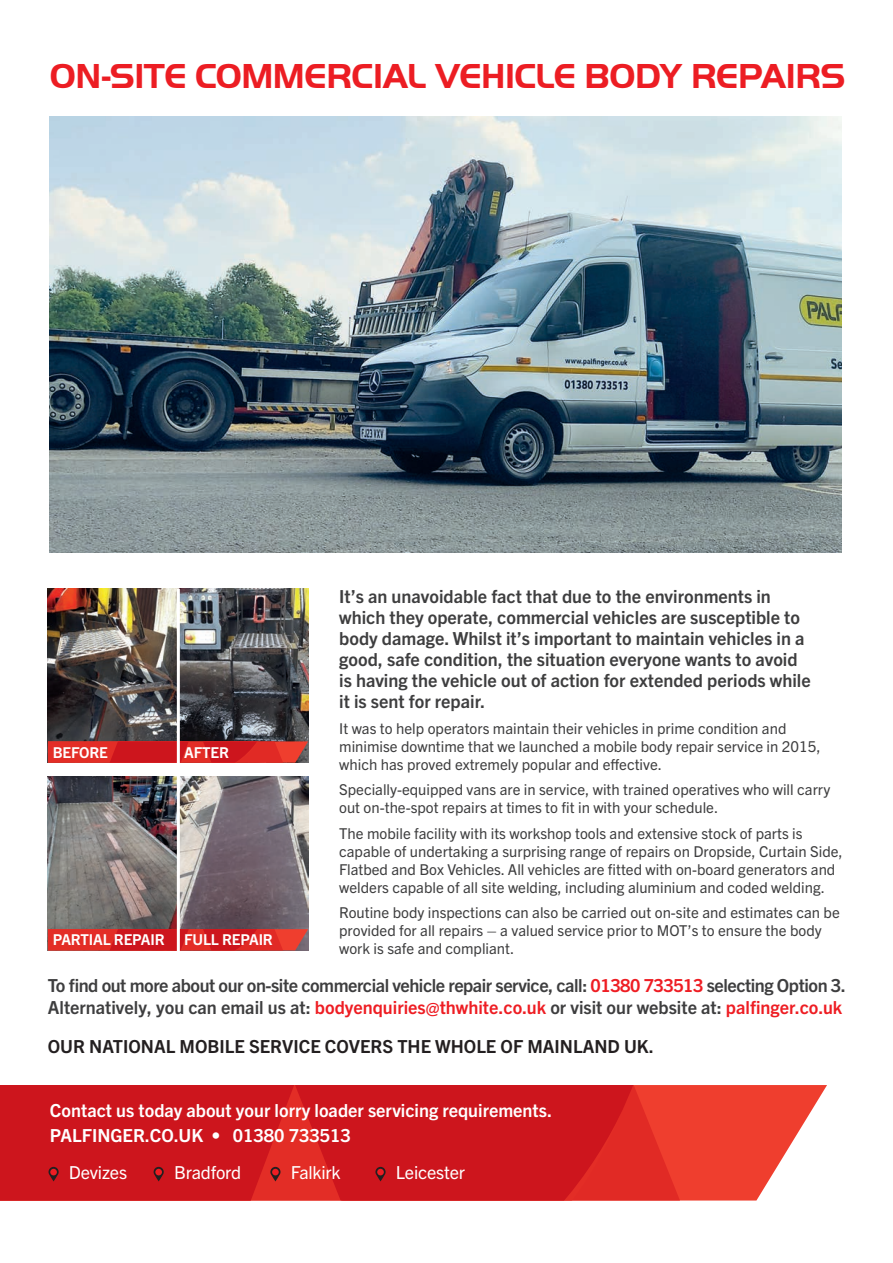
<style>
.page{position:relative;width:893px;height:1263px;background:#fff}
.page>*{position:absolute;margin:0;border:0;box-sizing:border-box;transform-origin:0 0}
._01_Headline_Palf_29{font:700 36px "Handel Got D";letter-spacing:-.015em;color:#ec1d23}
.t1{font:700 18px/21px "Trade Gothic Next LT Pro";color:#3e3e3f}
.t2{font:700 18px/21.6px "Trade Gothic Next LT Pro";letter-spacing:-.025em;color:#3e3e3f}
.t3{font:700 18px "Trade Gothic Next LT Pro";color:#fff}
.t4{font:700 18px "Trade Gothic Next LT Pro";color:#231f20}
.t5{font:17.85px "Trade Gothic Next LT Pro";letter-spacing:-.01em;color:#fff}
.t6{font:15px/18px "Trade Gothic Next LT Pro";color:#3e3e3f}
.t7{font:700 15px "Trade Gothic Next LT Pro";letter-spacing:-.01em;color:#fff}
.s1{color:#ee1d23}
</style>
<div class="page">
<svg style="left:680px;top:1085px;width:147px;height:115px;fill:#ef3e2e"></svg>
<img style="left:50px;top:117px;width:792px;height:436px">
<svg style="left:0;top:1085px;width:680px;height:115px;background:#d0191e"></svg>
<div style="left:377px;top:1169px;width:7px;height:6px;background:#ee1d23;border-radius:50%"></div>
<img style="left:48px;top:776px;width:261px;height:174px">
<img style="left:48px;top:589px;width:261px;height:174px">
<svg style="left:48px;top:741px;width:260px;height:22px;background:#d52524"></svg>
<svg style="left:48px;top:929px;width:260px;height:21px;background:#d72524"></svg>
<hr style="left:177px;top:589px;width:3px;height:366px;background:#fff">
<p class="_01_Headline_Palf_29" style="left:50px;top:55px;width:797px">ON-SITE COMMERCIAL VEHICLE BODY REPAIRS</p>
<p class="t1" style="left:339px;top:584px;width:473px">It’s an unavoidable fact that due to the environments in which they operate, commercial vehicles are susceptible to body damage. Whilst it’s important to maintain vehicles in a good, safe condition, the situation everyone wants to avoid is having the vehicle out of action for extended periods while it is sent for repair.</p>
<p class="t6" style="left:339px;top:719px;width:483px">It was to help operators maintain their vehicles in prime condition and minimise downtime that we launched a mobile body repair service in 2015, which has proved extremely popular and effective.</p>
<p class="t6" style="left:339px;top:780px;width:493px">Specially-equipped vans are in service, with trained operatives who will carry out on-the-spot repairs at times to fit in with your schedule.</p>
<p class="t6" style="left:339px;top:823px;width:505px">The mobile facility with its workshop tools and extensive stock of parts is capable of undertaking a surprising range of repairs on Dropside, Curtain Side, Flatbed and Box Vehicles. All vehicles are fitted with on-board generators and welders capable of all site welding, including aluminium and coded welding.</p>
<p class="t6" style="left:339px;top:902px;width:502px">Routine body inspections can also be carried out on-site and estimates can be provided for all repairs – a valued service prior to MOT’s to ensure the body work is safe and compliant.</p>
<p class="t2" style="left:48px;top:973px;width:799px">To find out more about our on-site commercial vehicle repair service, call: <span class="s1">01380 733513</span> selecting Option 3.<br>Alternatively, you can email us at: <span class="s1">bodyenquiries@thwhite.co.uk</span> or visit our website at: <span class="s1">palfinger.co.uk</span></p>
<p class="t4" style="left:48px;top:1034px;width:607px">OUR NATIONAL MOBILE SERVICE COVERS THE WHOLE OF MAINLAND UK.</p>
<p class="t7" style="left:53px;top:742px;width:57px">BEFORE</p>
<p class="t7" style="left:184px;top:742px;width:46px">AFTER</p>
<p class="t7" style="left:53px;top:929px;width:113px">PARTIAL REPAIR</p>
<p class="t7" style="left:184px;top:929px;width:90px">FULL REPAIR</p>
<p class="t3" style="left:50px;top:1097px;width:504px">Contact us today about your lorry loader servicing requirements.</p>
<p class="t3" style="left:50px;top:1123px;width:302px">PALFINGER.CO.UK • 01380 733513</p>
<p class="t5" style="left:69px;top:1160px;width:60px">Devizes</p>
<p class="t5" style="left:174px;top:1160px;width:69px">Bradford</p>
<p class="t5" style="left:291px;top:1160px;width:52px">Falkirk</p>
<p class="t5" style="left:396px;top:1160px;width:71px">Leicester</p>
</div>
